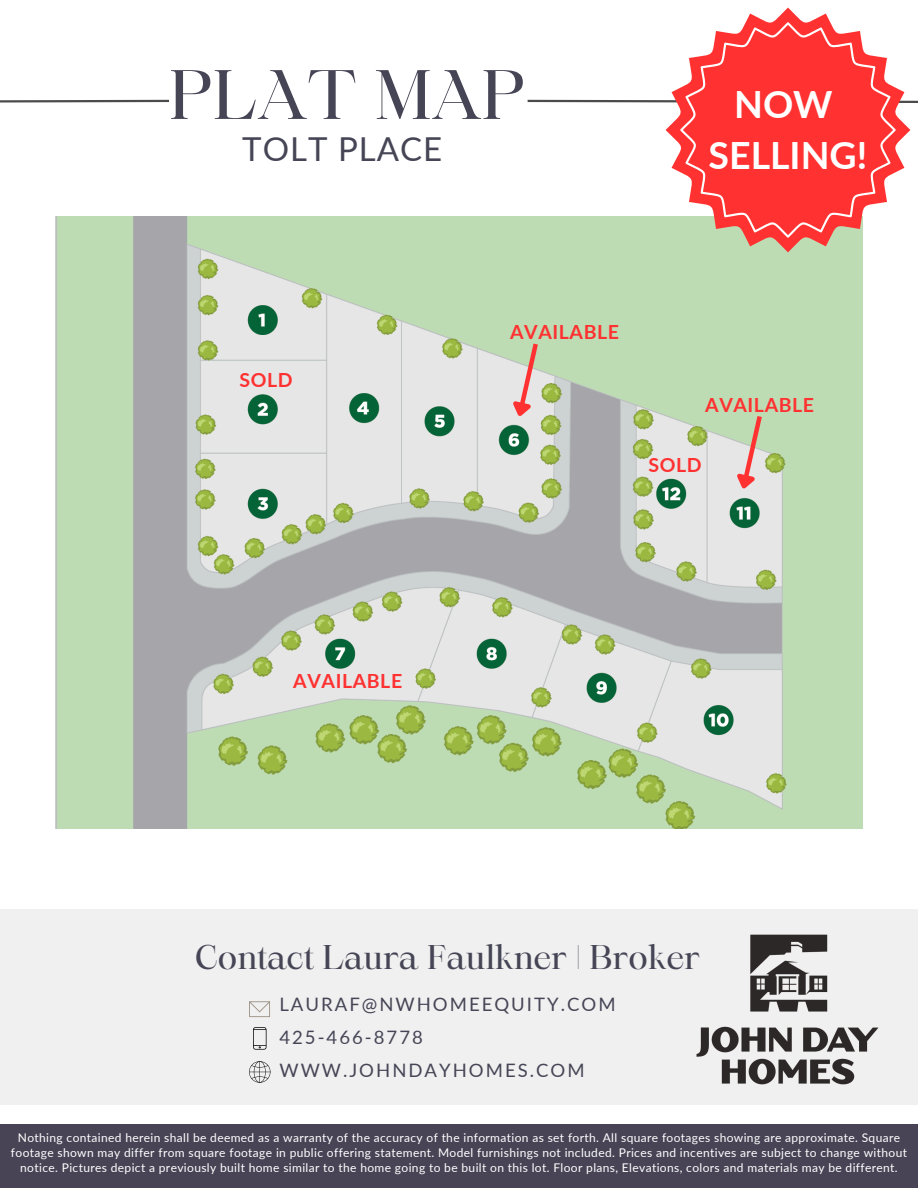
<style>
.page{position:relative;width:918px;height:1188px;background:#fff}
.page>*{position:absolute;margin:0;border:0;box-sizing:border-box;transform-origin:0 0}
.t1{font:66.9px "Maharlika";letter-spacing:-.01em;color:#464556}
.t2{font:700 37.5px/51.8px "Lato";color:#fff;text-align:center}
.t3{font:33px "Lato";letter-spacing:.03em;color:#464556}
.t4{font:32.85px "Maharlika";letter-spacing:-.01em;color:#464556}
.t5{font:700 19.5px "Lato";letter-spacing:.03em;color:#ff3131}
.t6{font:18.6px/33px "Lato";letter-spacing:.11em;color:#464556}
.t7{font:12px/15px "Lato";letter-spacing:.03em;color:#fff;text-align:center}
</style>
<div class="page">
<div style="left:0;top:1124px;width:918px;height:64px;background:#484456"></div>
<svg style="left:527px;top:99px;width:391px;height:4px"></svg>
<svg style="left:0;top:99px;width:169px;height:4px"></svg>
<div style="left:0;top:909px;width:918px;height:196px;background:#f0f0f0"></div>
<svg style="left:249px;top:1001px;width:21px;height:16px"></svg>
<svg style="left:253px;top:1027px;width:14px;height:23px"></svg>
<svg style="left:249px;top:1061px;width:21px;height:22px"></svg>
<img style="left:56px;top:217px;width:806px;height:612px">
<img style="left:696px;top:934px;width:183px;height:151px">
<svg style="left:666px;top:8px;width:244px;height:244px"></svg>
<svg style="left:680px;top:22px;width:216px;height:216px;background:#fd5655"></svg>
<svg style="left:727px;top:411px;width:38px;height:85px;background:#dacabc"></svg>
<svg style="left:503px;top:339px;width:38px;height:85px;background:#decac0"></svg>
<p class="t1" style="left:169px;top:68px;width:358px">PLAT MAP</p>
<h1 class="t3" style="left:242px;top:128px;width:201px">TOLT PLACE</h1>
<h5 class="t2" style="left:709px;top:77px;width:160px">NOW<br>SELLING!</h5>
<h3 class="t5" style="left:240px;top:368px;width:55px">SOLD</h3>
<h5 class="t5" style="left:510px;top:320px;width:110px">AVAILABLE</h5>
<p class="t5" style="left:705px;top:393px;width:110px">AVAILABLE</p>
<h5 class="t5" style="left:649px;top:453px;width:55px">SOLD</h5>
<p class="t5" style="left:293px;top:669px;width:110px">AVAILABLE</p>
<p class="t4" style="left:195px;top:944px;width:507px">Contact Laura Faulkner | Broker</p>
<p class="t6" style="left:279px;top:987px;width:338px">LAURAF@NWHOMEEQUITY.COM<br>425-466-8778<br>WWW.JOHNDAYHOMES.COM</p>
<h2 class="t7" style="left:11px;top:1130px;width:898px">Nothing contained herein shall be deemed as a warranty of the accuracy of the information as set forth. All square footages showing are approximate. Square footage shown may differ from square footage in public offering statement. Model furnishings not included. Prices and incentives are subject to change without notice. Pictures depict a previously built home similar to the home going to be built on this lot. Floor plans, Elevations, colors and materials may be different.</h2>
</div>
